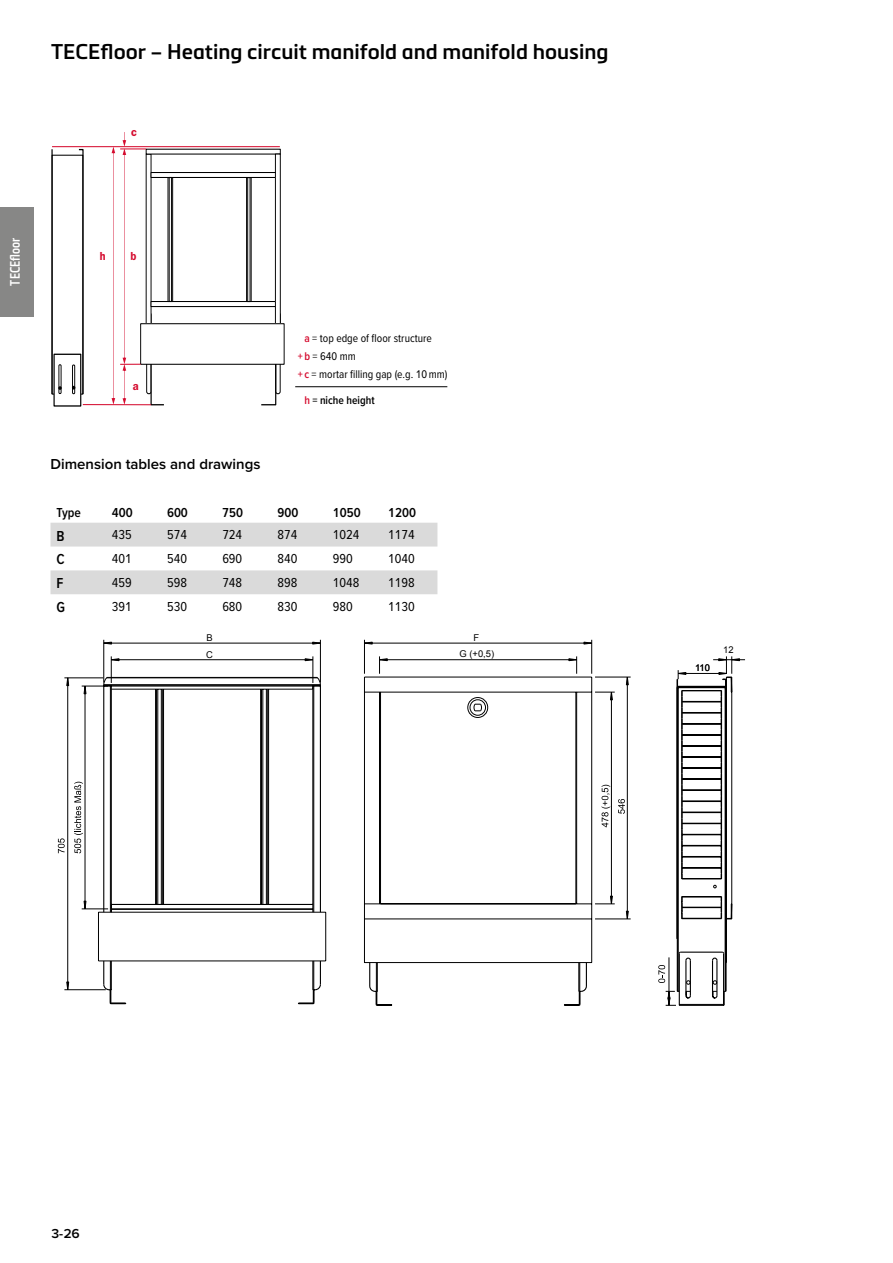
<style>
.page{position:relative;width:893px;height:1263px;background:#fff}
.page>*{position:absolute;margin:0;border:0;box-sizing:border-box;transform-origin:0 0}
.t1{font:600 21px "Metronic Pro";color:#000}
.t2{font:600 15px "Proxima Nova";color:#000}
.t3{font:600 15px "Proxima Nova Cond";color:#000}
.t4{font:13.5px "Proxima Nova Cond";color:#000}
.t5{font:600 13.5px "Proxima Nova Cond";color:#000}
.t6{font:600 condensed 13.5px "Metronic Pro";color:#fff;scale:.9 1}
.t7{font:600 13.5px "Proxima Nova";color:#000}
.t8{font:600 11.7px "Franklin Gothic";color:#d50c2f;scale:.93 1}
.t9{font:11.55px/17.9px "Proxima Nova Cond";color:#000}
.t10{font:600 11.55px "Proxima Nova Cond";color:#000}
.t11{font:9.3px "Arial";color:#000}
.s1{font-weight:600;color:#d50c2f}
.s2{color:#d50c2f}
</style>
<div class="page">
<div style="left:0;top:207px;width:34px;height:110px;background:#878786"></div>
<div style="left:275px;top:312px;width:6px;height:82px;border:1px solid #000;border-radius:2px"></div>
<div style="left:275px;top:154px;width:5px;height:176px;background:#fff"></div>
<div style="left:275px;top:154px;width:6px;height:176px;border:1px solid #000"></div>
<svg style="left:261px;top:365px;width:16px;height:41px"></svg>
<div style="left:141px;top:324px;width:143px;height:40px;background:#fff"></div>
<div style="left:140px;top:323px;width:145px;height:42px;border:1px solid #000"></div>
<div style="left:151px;top:172px;width:125px;height:6px;border:1px solid #000"></div>
<div style="left:151px;top:301px;width:125px;height:6px;border:1px solid #000"></div>
<div style="left:168px;top:177px;width:5px;height:125px;border:1px solid #000"></div>
<div style="left:246px;top:177px;width:6px;height:125px;border:1px solid #000"></div>
<div style="left:247px;top:177px;width:3px;height:125px;border:1px solid #000"></div>
<div style="left:169px;top:177px;width:3px;height:125px;border:1px solid #000"></div>
<hr style="left:51px;top:149px;width:2px;height:245px;background:#000">
<div style="left:58px;top:364px;width:4px;height:30px;border:1px solid #000"></div>
<svg style="left:58px;top:386px;width:4px;height:4px"></svg>
<svg style="left:72px;top:148px;width:12px;height:247px"></svg>
<hr style="left:83px;top:404px;width:68px;height:1px;background:#d50c2f">
<hr style="left:52px;top:146px;width:228px;height:1px;background:#d50c2f">
<svg style="left:112px;top:132px;width:53px;height:274px"></svg>
<hr style="left:295px;top:386px;width:152px;height:1px;background:#000">
<svg style="left:51px;top:523px;width:386px;height:71px"></svg>
<svg style="left:104px;top:641px;width:8px;height:4px"></svg>
<svg style="left:312px;top:641px;width:8px;height:4px"></svg>
<svg style="left:66px;top:678px;width:3px;height:8px"></svg>
<svg style="left:66px;top:981px;width:3px;height:8px"></svg>
<svg style="left:365px;top:641px;width:8px;height:4px"></svg>
<svg style="left:583px;top:641px;width:8px;height:4px"></svg>
<hr style="left:713px;top:659px;width:32px;height:1px;background:#000">
<hr style="left:364px;top:643px;width:228px;height:1px;background:#000">
<hr style="left:379px;top:659px;width:198px;height:1px;background:#000">
<hr style="left:591px;top:640px;width:1px;height:34px;background:#000">
<svg style="left:568px;top:656px;width:9px;height:18px"></svg>
<svg style="left:379px;top:656px;width:9px;height:18px"></svg>
<hr style="left:364px;top:640px;width:1px;height:34px;background:#000">
<hr style="left:678px;top:673px;width:49px;height:1px;background:#000">
<hr style="left:104px;top:643px;width:216px;height:1px;background:#000">
<hr style="left:64px;top:677px;width:39px;height:1px;background:#000">
<hr style="left:320px;top:640px;width:1px;height:42px;background:#000">
<hr style="left:103px;top:640px;width:1px;height:42px;background:#000">
<hr style="left:85px;top:686px;width:1px;height:223px;background:#000">
<hr style="left:64px;top:989px;width:42px;height:1px;background:#000">
<hr style="left:67px;top:678px;width:1px;height:312px;background:#000">
<svg style="left:82px;top:900px;width:21px;height:12px"></svg>
<hr style="left:725px;top:687px;width:2px;height:304px;background:#000">
<hr style="left:98px;top:961px;width:228px;height:1px;background:#000">
<hr style="left:98px;top:912px;width:1px;height:49px;background:#000">
<hr style="left:98px;top:912px;width:228px;height:1px;background:#000">
<svg style="left:723px;top:986px;width:4px;height:19px"></svg>
<svg style="left:712px;top:991px;width:5px;height:5px"></svg>
<svg style="left:686px;top:991px;width:4px;height:5px"></svg>
<hr style="left:725px;top:687px;width:1px;height:304px;background:#000">
<hr style="left:731px;top:677px;width:1px;height:242px;background:#000">
<svg style="left:727px;top:896px;width:5px;height:24px"></svg>
<svg style="left:677px;top:670px;width:9px;height:7px"></svg>
<svg style="left:718px;top:656px;width:22px;height:223px"></svg>
<svg style="left:103px;top:677px;width:624px;height:308px"></svg>
<svg style="left:82px;top:656px;width:239px;height:38px"></svg>
<svg style="left:658px;top:965px;width:21px;height:41px"></svg>
<svg style="left:618px;top:799px;width:7px;height:15px"></svg>
<svg style="left:601px;top:785px;width:9px;height:42px"></svg>
<svg style="left:58px;top:838px;width:7px;height:15px"></svg>
<svg style="left:74px;top:782px;width:9px;height:71px"></svg>
<h1 class="t1" style="left:51px;top:39px;width:559px">TECEfloor – Heating circuit manifold and manifold housing</h1>
<p class="t8" style="left:131px;top:125px;width:8px">c</p>
<p class="t6" style="left:7px;top:286px;width:54px;rotate:-90deg">TECEfloor</p>
<p class="t8" style="left:100px;top:249px;width:8px">h</p>
<p class="t8" style="left:131px;top:249px;width:8px">b</p>
<p class="t8" style="left:133px;top:379px;width:8px">a</p>
<p class="t9" style="left:298px;top:329px;width:151px;text-indent:7px"><span class="s1">a</span> = top edge of floor structure<br><span class="s1">+ b</span> = 640 mm<br><span class="s1">+ c</span> = mortar filling gap (e.g. 10 mm)</p>
<p class="t10" style="left:304px;top:392px;width:72px"><span class="s2">h</span> = niche height</p>
<p class="t2" style="left:51px;top:453px;width:212px">Dimension tables and drawings</p>
<p class="t5" style="left:57px;top:502px;width:26px">Type</p>
<p class="t5" style="left:112px;top:502px;width:22px">400</p>
<p class="t5" style="left:167px;top:502px;width:22px">600</p>
<p class="t5" style="left:222px;top:502px;width:22px">750</p>
<p class="t5" style="left:278px;top:502px;width:22px">900</p>
<p class="t5" style="left:333px;top:502px;width:29px">1050</p>
<p class="t5" style="left:388px;top:502px;width:29px">1200</p>
<p class="t3" style="left:57px;top:524px;width:10px">B</p>
<p class="t4" style="left:112px;top:525px;width:21px">435</p>
<p class="t4" style="left:167px;top:525px;width:21px">574</p>
<p class="t4" style="left:222px;top:525px;width:21px">724</p>
<p class="t4" style="left:278px;top:525px;width:21px">874</p>
<p class="t4" style="left:333px;top:525px;width:28px">1024</p>
<p class="t4" style="left:388px;top:525px;width:28px">1174</p>
<p class="t3" style="left:57px;top:548px;width:10px">C</p>
<p class="t4" style="left:112px;top:549px;width:21px">401</p>
<p class="t4" style="left:167px;top:549px;width:21px">540</p>
<p class="t4" style="left:222px;top:549px;width:21px">690</p>
<p class="t4" style="left:278px;top:549px;width:21px">840</p>
<p class="t4" style="left:333px;top:549px;width:21px">990</p>
<p class="t4" style="left:388px;top:549px;width:28px">1040</p>
<p class="t3" style="left:57px;top:572px;width:8px">F</p>
<p class="t4" style="left:112px;top:573px;width:21px">459</p>
<p class="t4" style="left:167px;top:573px;width:21px">598</p>
<p class="t4" style="left:222px;top:573px;width:21px">748</p>
<p class="t4" style="left:278px;top:573px;width:21px">898</p>
<p class="t4" style="left:333px;top:573px;width:28px">1048</p>
<p class="t4" style="left:388px;top:573px;width:28px">1198</p>
<p class="t3" style="left:57px;top:596px;width:10px">G</p>
<p class="t4" style="left:112px;top:596px;width:21px">391</p>
<p class="t4" style="left:167px;top:596px;width:21px">530</p>
<p class="t4" style="left:222px;top:596px;width:21px">680</p>
<p class="t4" style="left:278px;top:596px;width:21px">830</p>
<p class="t4" style="left:333px;top:596px;width:21px">980</p>
<p class="t4" style="left:388px;top:596px;width:28px">1130</p>
<p class="t11" style="left:206px;top:631px;width:8px">B</p>
<p class="t11" style="left:474px;top:631px;width:7px">F</p>
<p class="t11" style="left:206px;top:648px;width:8px">C</p>
<p class="t11" style="left:459px;top:647px;width:36px">G (+0,5)</p>
<p class="t11" style="left:723px;top:644px;width:12px">12</p>
<p class="t11" style="left:695px;top:662px;width:16px">110</p>
<p class="t7" style="left:51px;top:1223px;width:30px">3-26</p>
</div>
